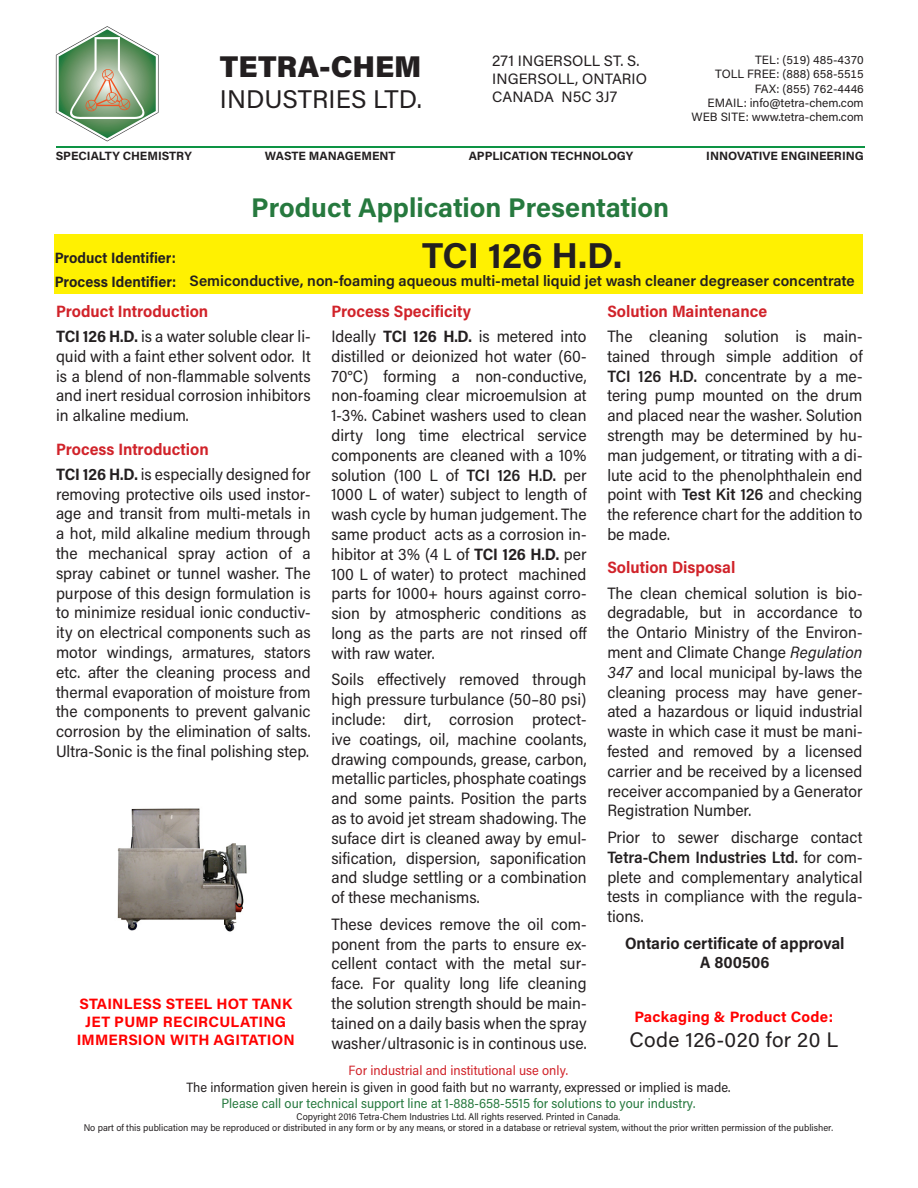
<style>
.page{position:relative;width:918px;height:1188px;background:#fff}
.page>*{position:absolute;margin:0;border:0;box-sizing:border-box;transform-origin:0 0}
.PA_-_Product_Identifier{font:700 36px "Acumin Pro";letter-spacing:-.005em;color:#231f20}
.t1{font:900 30px "Acumin Pro";color:#231f20}
.t2{font:700 27px "Acumin Pro";color:#26793e}
.t3{font:25.5px "Acumin Pro";letter-spacing:.005em;color:#231f20}
.t4{font:21px "Acumin Pro";letter-spacing:.015em;color:#231f20}
.PA_-_Body_text{font:16.5px/19.8px "Acumin Pro Semi Cond";color:#231f20;text-align:justify}
.PA_-_Heading_1{font:700 16.5px "Acumin Pro Semi Cond";color:#d1232a}
.PA_-_Body_text-2{font:700 16.5px/19.8px "Acumin Pro Semi Cond";color:#231f20;text-align:center}
.t5{font:700 15px "Acumin Pro";letter-spacing:.015em;color:#f00}
.SDS_-_Process_Identifier{font:600 15px "Acumin Pro";color:#231f20}
.t6{font:15px "Acumin Pro";color:#231f20}
.PA_-_Product_Identifier-2{font:700 15px "Acumin Pro Semi Cond";color:#231f20}
.t7{font:13.5px "Acumin Pro Semi Cond";color:#231f20}
.t8{font:13.5px "Acumin Pro Semi Cond";color:#26793e}
.t9{font:13.5px "Acumin Pro Semi Cond";color:#d1232a}
.t10{font:12px "Acumin Pro";color:#231f20}
.t11{font:700 12px "Acumin Pro";color:#231f20}
.t12{font:9.75px "Acumin Pro Semi Cond";color:#231f20}
.s1{font-weight:700}
.s2{font-weight:600}
.s3{font-style:italic}
</style>
<div class="page">
<hr style="left:57px;top:146px;width:808px;height:2px;background:#0d9344">
<svg style="left:56px;top:26px;width:103px;height:115px"></svg>
<div style="left:54px;top:234px;width:809px;height:60px;background:#fff101"></div>
<img style="left:117px;top:808px;width:130px;height:124px">
<p class="t1" style="left:220px;top:45px;width:203px">TETRA-CHEM</p>
<p class="t3" style="left:220px;top:81px;width:204px">INDUSTRIES LTD.</p>
<p class="t6" style="left:492px;top:50px;width:149px">271 INGERSOLL ST. S.</p>
<p class="t6" style="left:492px;top:68px;width:156px">INGERSOLL, ONTARIO</p>
<p class="t6" style="left:492px;top:86px;width:126px">CANADA N5C 3J7</p>
<p class="t10" style="left:755px;top:51px;width:110px">TEL: (519) 485-4370</p>
<p class="t10" style="left:715px;top:66px;width:150px">TOLL FREE: (888) 658-5515</p>
<p class="t10" style="left:755px;top:80px;width:111px">FAX: (855) 762-4446</p>
<p class="t10" style="left:708px;top:94px;width:158px">EMAIL: info@tetra-chem.com</p>
<p class="t10" style="left:692px;top:109px;width:174px">WEB SITE: www.tetra-chem.com</p>
<p class="t11" style="left:56px;top:148px;width:137px">SPECIALTY CHEMISTRY</p>
<p class="t11" style="left:265px;top:148px;width:132px">WASTE MANAGEMENT</p>
<p class="t11" style="left:469px;top:148px;width:166px">APPLICATION TECHNOLOGY</p>
<p class="t11" style="left:706px;top:148px;width:159px">INNOVATIVE ENGINEERING</p>
<p class="PA_-_Product_Identifier-2" style="left:55px;top:248px;width:123px">Product Identifier:</p>
<p class="PA_-_Product_Identifier-2" style="left:55px;top:271px;width:123px">Process Identifier:</p>
<p class="t2" style="left:251px;top:188px;width:420px">Product Application Presentation</p>
<p class="PA_-_Product_Identifier" style="left:422px;top:230px;width:202px">TCI 126 H.D.</p>
<p class="SDS_-_Process_Identifier" style="left:190px;top:270px;width:667px">Semiconductive, non-foaming aqueous multi-metal liquid jet wash cleaner degreaser concentrate</p>
<p class="PA_-_Heading_1" style="left:56px;top:299px;width:154px">Product Introduction</p>
<p class="PA_-_Body_text" style="left:56px;top:326px;width:256px"><span class="s1">TCI 126 H.D.</span> is a water soluble clear li&shy;quid with a faint ether solvent odor. It is a blend of non-flammable solvents and inert residual corrosion inhibitors in alkaline medium.</p>
<p class="PA_-_Heading_1" style="left:56px;top:437px;width:154px">Process Introduction</p>
<p class="PA_-_Body_text" style="left:56px;top:463px;width:256px"><span class="s1">TCI 126 H.D.</span> is especially designed for removing protective oils used instor&shy;age and transit from multi-metals in a hot, mild alkaline medium through the mechanical spray action of a spray cabinet or tunnel washer. The purpose of this design formulation is to minimize residual ionic conductiv&shy;ity on electrical components such as motor windings, armatures, stators etc. after the cleaning process and thermal evaporation of moisture from the components to prevent galvanic corrosion by the elimination of salts.<br>Ultra-Sonic is the final polishing step.</p>
<p class="t5" style="left:79px;top:993px;width:214px">STAINLESS STEEL HOT TANK</p>
<p class="t5" style="left:85px;top:1011px;width:202px">JET PUMP RECIRCULATING</p>
<p class="t5" style="left:77px;top:1029px;width:220px">IMMERSION WITH AGITATION</p>
<p class="PA_-_Heading_1" style="left:331px;top:299px;width:141px">Process Specificity</p>
<p class="PA_-_Body_text" style="left:331px;top:326px;width:257px">Ideally <span class="s1">TCI 126 H.D.</span> is metered into distilled or deionized hot water (60- 70°C) forming a non-conductive, non-foaming clear microemulsion at 1-3%. Cabinet washers used to clean dirty long time electrical service components are cleaned with a 10% solution (100 L of <span class="s2">TCI 126 H.D.</span> per 1000 L of water) subject to length of wash cycle by human judgement. The same product acts as a corrosion in&shy;hibitor at 3% (4 L of <span class="s1">TCI 126 H.D.</span> per 100 L of water) to protect machined parts for 1000+ hours against corro&shy;sion by atmospheric conditions as long as the parts are not rinsed off with raw water.</p>
<p class="PA_-_Body_text" style="left:331px;top:669px;width:257px">Soils effectively removed through high pressure turbulance (50–80 psi) include: dirt, corrosion protect&shy;ive coatings, oil, machine coolants, drawing compounds, grease, carbon, metallic particles, phosphate coatings and some paints. Position the parts as to avoid jet stream shadowing. The suface dirt is cleaned away by emul&shy;sification, dispersion, saponification and sludge settling or a combination of these mechanisms.</p>
<p class="PA_-_Body_text" style="left:331px;top:913px;width:257px">These devices remove the oil com&shy;ponent from the parts to ensure ex&shy;cellent contact with the metal sur&shy;face. For quality long life cleaning the solution strength should be main&shy;tained on a daily basis when the spray washer/ultrasonic is in continous use.</p>
<p class="PA_-_Heading_1" style="left:607px;top:299px;width:161px">Solution Maintenance</p>
<p class="PA_-_Body_text" style="left:607px;top:326px;width:257px">The cleaning solution is main&shy;tained through simple addition of <span class="s2">TCI 126 H.D.</span> concentrate by a me&shy;tering pump mounted on the drum and placed near the washer. Solution strength may be determined by hu&shy;man judgement, or titrating with a di&shy;lute acid to the phenolphthalein end point with <span class="s2">Test Kit 126</span> and checking the reference chart for the addition to be made.</p>
<p class="PA_-_Heading_1" style="left:607px;top:556px;width:130px">Solution Disposal</p>
<p class="PA_-_Body_text" style="left:607px;top:582px;width:257px">The clean chemical solution is bio&shy;degradable, but in accordance to the Ontario Ministry of the Environ&shy;ment and Climate Change <span class="s3">Regulation 347</span> and local municipal by-laws the cleaning process may have gener&shy;ated a hazardous or liquid industrial waste in which case it must be mani&shy;fested and removed by a licensed carrier and be received by a licensed receiver accompanied by a Generator Registration Number.</p>
<p class="PA_-_Body_text" style="left:607px;top:827px;width:257px">Prior to sewer discharge contact <span class="s2">Tetra-Chem Industries Ltd.</span> for com&shy;plete and complementary analytical tests in compliance with the regula&shy;tions.</p>
<p class="PA_-_Body_text-2" style="left:625px;top:932px;width:221px">Ontario certificate of approval<br>A 800506</p>
<p class="t5" style="left:634px;top:1006px;width:200px">Packaging &amp; Product Code:</p>
<p class="t4" style="left:629px;top:1025px;width:210px">Code 126-020 for 20 L</p>
<p class="t9" style="left:349px;top:1061px;width:221px">For industrial and institutional use only.</p>
<p class="t7" style="left:186px;top:1078px;width:545px">The information given herein is given in good faith but no warranty, expressed or implied is made.</p>
<p class="t8" style="left:221px;top:1094px;width:475px">Please call our technical support line at 1-888-658-5515 for solutions to your industry.</p>
<p class="t12" style="left:297px;top:1109px;width:325px">Copyright 2016 Tetra-Chem Industries Ltd. All rights reserved. Printed in Canada.</p>
<p class="t12" style="left:84px;top:1121px;width:751px">No part of this publication may be reproduced or distributed in any form or by any means, or stored in a database or retrieval system, without the prior written permission of the publisher.</p>
</div>
